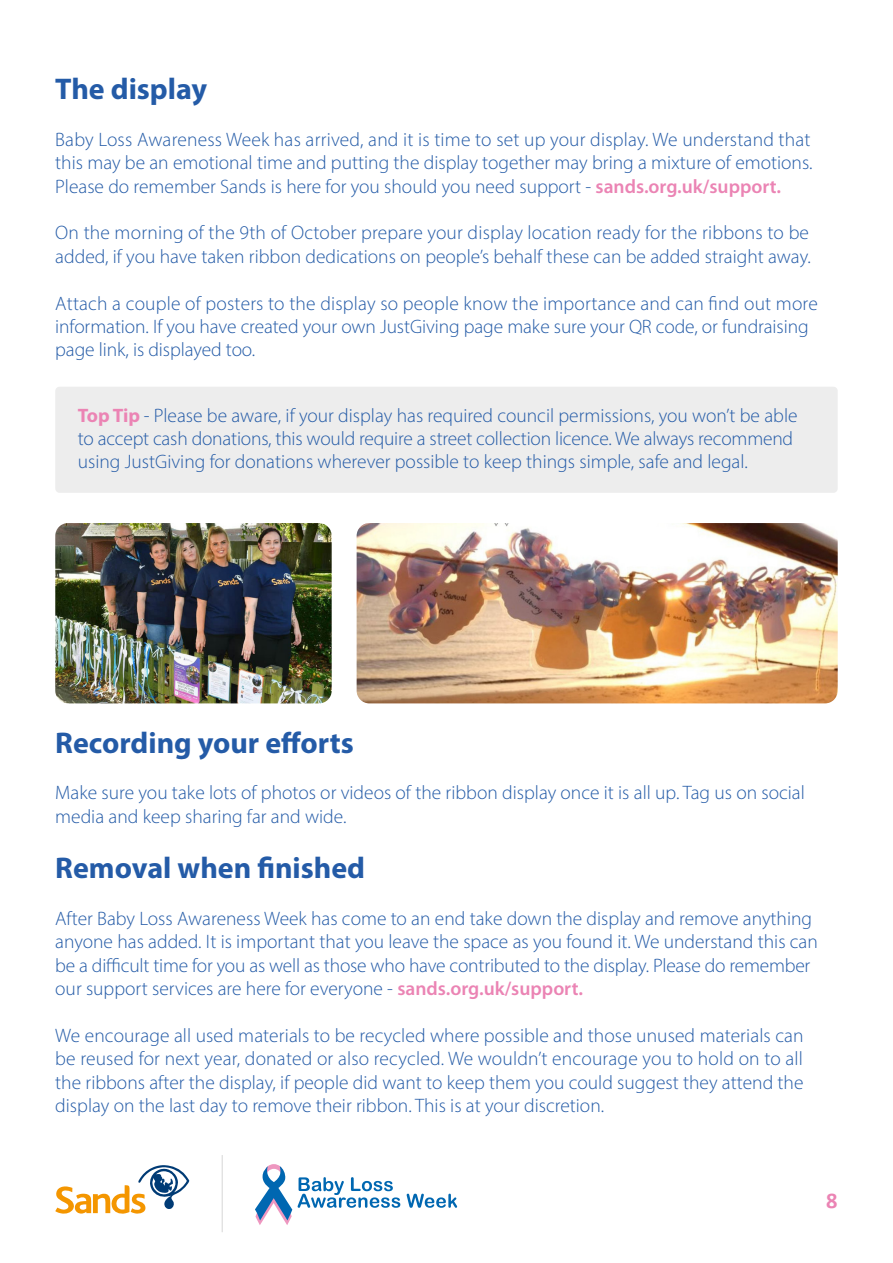
<style>
.page{position:relative;width:893px;height:1263px;background:#fff}
.page>*{position:absolute;margin:0;border:0;box-sizing:border-box;transform-origin:0 0}
.t1{font:700 30px "Myriad Pro";color:#245ba7}
.t2{font:700 22.5px "Calibri";color:#eb84b4}
.t3{font:300 19.5px/23.4px "Myriad Pro";color:#245ba7}
.s1{font-weight:600;color:#eb84b4}
.s2{font-weight:700;color:#eb84b4}
</style>
<div class="page">
<svg style="left:255px;top:1164px;width:37px;height:61px"></svg>
<svg style="left:298px;top:1177px;width:102px;height:31px"></svg>
<svg style="left:407px;top:1194px;width:50px;height:14px"></svg>
<svg style="left:55px;top:1165px;width:134px;height:49px"></svg>
<hr style="left:222px;top:1155px;width:1px;height:77px;background:#ddd">
<div style="left:55px;top:387px;width:783px;height:106px;background:#ededed;border-radius:4px"></div>
<img style="left:55px;top:523px;width:277px;height:180px">
<img style="left:357px;top:523px;width:481px;height:180px">
<h1 class="t1" style="left:55px;top:69px;width:154px">The display</h1>
<p class="t3" style="left:55px;top:127px;width:759px;text-align:justify">Baby Loss Awareness Week has arrived, and it is time to set up your display. We understand that this may be an emotional time and putting the display together may bring a mixture of emotions.<br>Please do remember Sands is here for you should you need support - <span class="s1">sands.org.uk/support.</span></p>
<p class="t3" style="left:55px;top:221px;width:757px">On the morning of the 9th of October prepare your display location ready for the ribbons to be added, if you have taken ribbon dedications on people’s behalf these can be added straight away.</p>
<p class="t3" style="left:55px;top:291px;width:764px">Attach a couple of posters to the display so people know the importance and can find out more information. If you have created your own JustGiving page make sure your QR code, or fundraising page link, is displayed too.</p>
<p class="t3" style="left:78px;top:403px;width:721px"><span class="s2">Top Tip</span> - Please be aware, if your display has required council permissions, you won’t be able to accept cash donations, this would require a street collection licence. We always recommend using JustGiving for donations wherever possible to keep things simple, safe and legal.</p>
<h1 class="t1" style="left:55px;top:723px;width:300px">Recording your efforts</h1>
<p class="t3" style="left:55px;top:781px;width:751px">Make sure you take lots of photos or videos of the ribbon display once it is all up. Tag us on social media and keep sharing far and wide.</p>
<h1 class="t1" style="left:55px;top:848px;width:311px">Removal when finished</h1>
<p class="t3" style="left:55px;top:906px;width:764px">After Baby Loss Awareness Week has come to an end take down the display and remove anything anyone has added. It is important that you leave the space as you found it. We understand this can be a difficult time for you as well as those who have contributed to the display. Please do remember our support services are here for everyone - <span class="s1">sands.org.uk/support.</span></p>
<p class="t3" style="left:55px;top:1023px;width:750px;text-align:justify">We encourage all used materials to be recycled where possible and those unused materials can be reused for next year, donated or also recycled. We wouldn’t encourage you to hold on to all the ribbons after the display, if people did want to keep them you could suggest they attend the display on the last day to remove their ribbon. This is at your discretion.</p>
<p class="t2" style="left:826px;top:1186px;width:13px">8</p>
</div>
